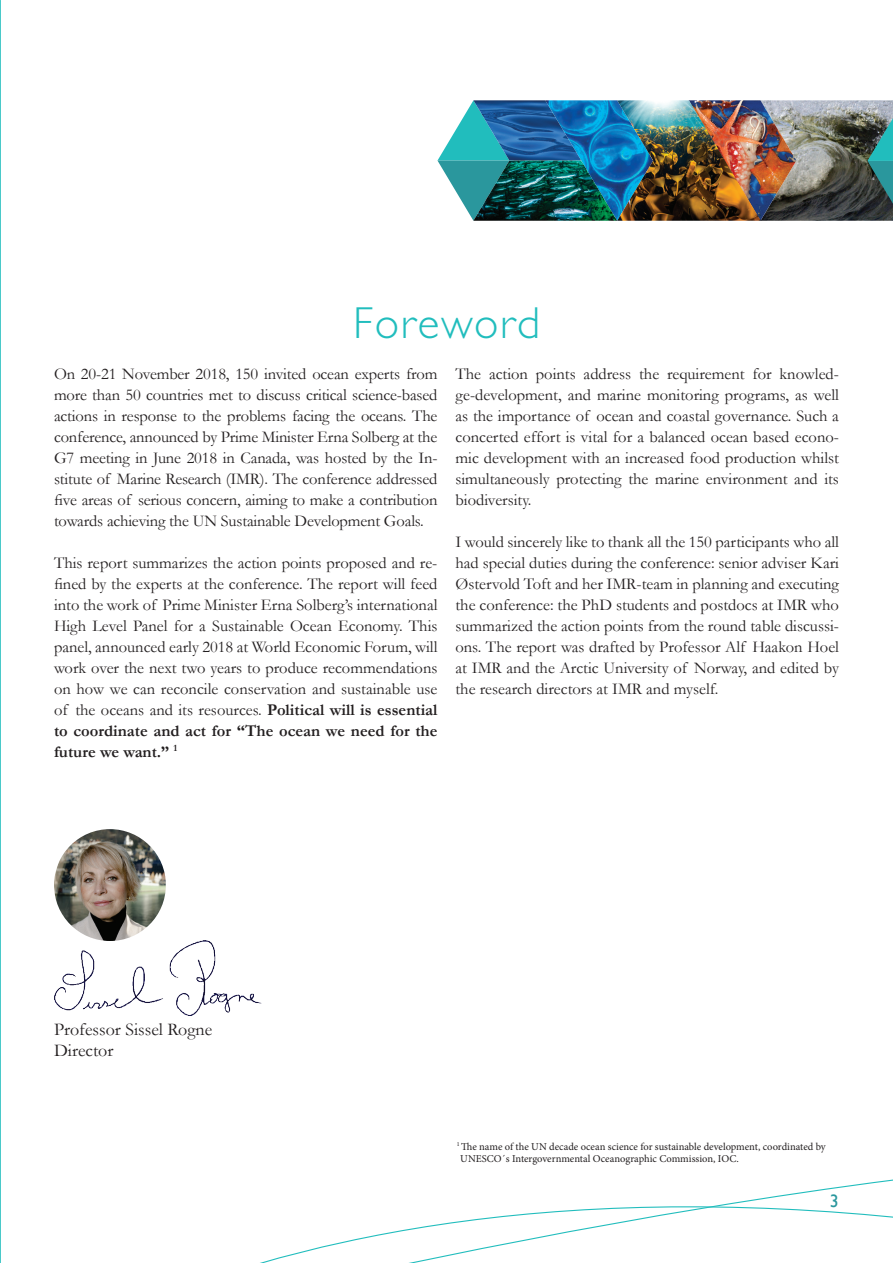
<style>
.page{position:relative;width:893px;height:1263px;background:#fff}
.page>*{position:absolute;margin:0;border:0;box-sizing:border-box;transform-origin:0 0}
.t1{font:300 45px "Gill Sans";letter-spacing:.04em;color:#21bdbd}
.t2{font:18px/21px "Garamond";color:#231f20}
.t3{font:18px "Gill Sans";color:#2a979d}
.t4{font:16.5px/21px "Garamond";color:#231f20;text-align:justify}
.t5{font:10.5px/12.6px "Minion Pro";color:#231f20}
.s1{font-weight:700}
</style>
<div class="page">
<svg style="left:260px;top:1179px;width:633px;height:84px"></svg>
<svg style="left:437px;top:101px;width:36px;height:119px"></svg>
<img style="left:581px;top:100px;width:36px;height:61px">
<img style="left:473px;top:100px;width:108px;height:61px">
<img style="left:473px;top:161px;width:144px;height:60px">
<img style="left:617px;top:100px;width:276px;height:121px">
<img style="left:689px;top:100px;width:107px;height:121px">
<svg style="left:867px;top:118px;width:26px;height:86px;background:#327473"></svg>
<img style="left:54px;top:829px;width:112px;height:112px;border-radius:56px">
<img style="left:54px;top:941px;width:207px;height:74px">
<svg style="left:0;top:0;width:1px;height:1263px"></svg>
<h1 class="t1" style="left:353px;top:297px;width:188px">Foreword</h1>
<p class="t4" style="left:54px;top:362px;width:385px">On 20-21 November 2018, 150 invited ocean experts from more than 50 countries met to discuss critical science-based actions in response to the problems facing the oceans. The conference, announced by Prime Minister Erna Solberg at the G7 meeting in June 2018 in Canada, was hosted by the In&shy;stitute of Marine Research (IMR). The conference addressed five areas of serious concern, aiming to make a contribution towards achieving the UN Sustainable Development Goals.</p>
<p class="t4" style="left:54px;top:552px;width:385px">This report summarizes the action points proposed and re&shy;fined by the experts at the conference. The report will feed into the work of Prime Minister Erna Solberg’s international High Level Panel for a Sustainable Ocean Economy. This panel, announced early 2018 at World Economic Forum, will work over the next two years to produce recommendations on how we can reconcile conservation and sustainable use of the oceans and its resources. <span class="s1">Political will is essential to coordinate and act for “The ocean we need for the future we want.”</span> <sup>1</sup></p>
<p class="t4" style="left:455px;top:362px;width:385px">The action points address the requirement for knowled&shy;ge-development, and marine monitoring programs, as well as the importance of ocean and coastal governance. Such a concerted effort is vital for a balanced ocean based econo&shy;mic development with an increased food production whilst simultaneously protecting the marine environment and its biodiversity.</p>
<p class="t4" style="left:455px;top:531px;width:385px">I would sincerely like to thank all the 150 participants who all had special duties during the conference: senior adviser Kari Østervold Toft and her IMR-team in planning and executing the conference: the PhD students and postdocs at IMR who summarized the action points from the round table discussi&shy;ons. The report was drafted by Professor Alf Haakon Hoel at IMR and the Arctic University of Norway, and edited by the research directors at IMR and myself.</p>
<p class="t2" style="left:54px;top:1018px;width:160px">Professor Sissel Rogne<br>Director</p>
<p class="t5" style="left:460px;top:1140px;width:367px;text-indent:-3px"><sup>1</sup> The name of the UN decade ocean science for sustainable development, coordinated by<br>UNESCO´s Intergovernmental Oceanographic Commission, IOC.</p>
<p class="t3" style="left:830px;top:1190px;width:10px">3</p>
</div>
